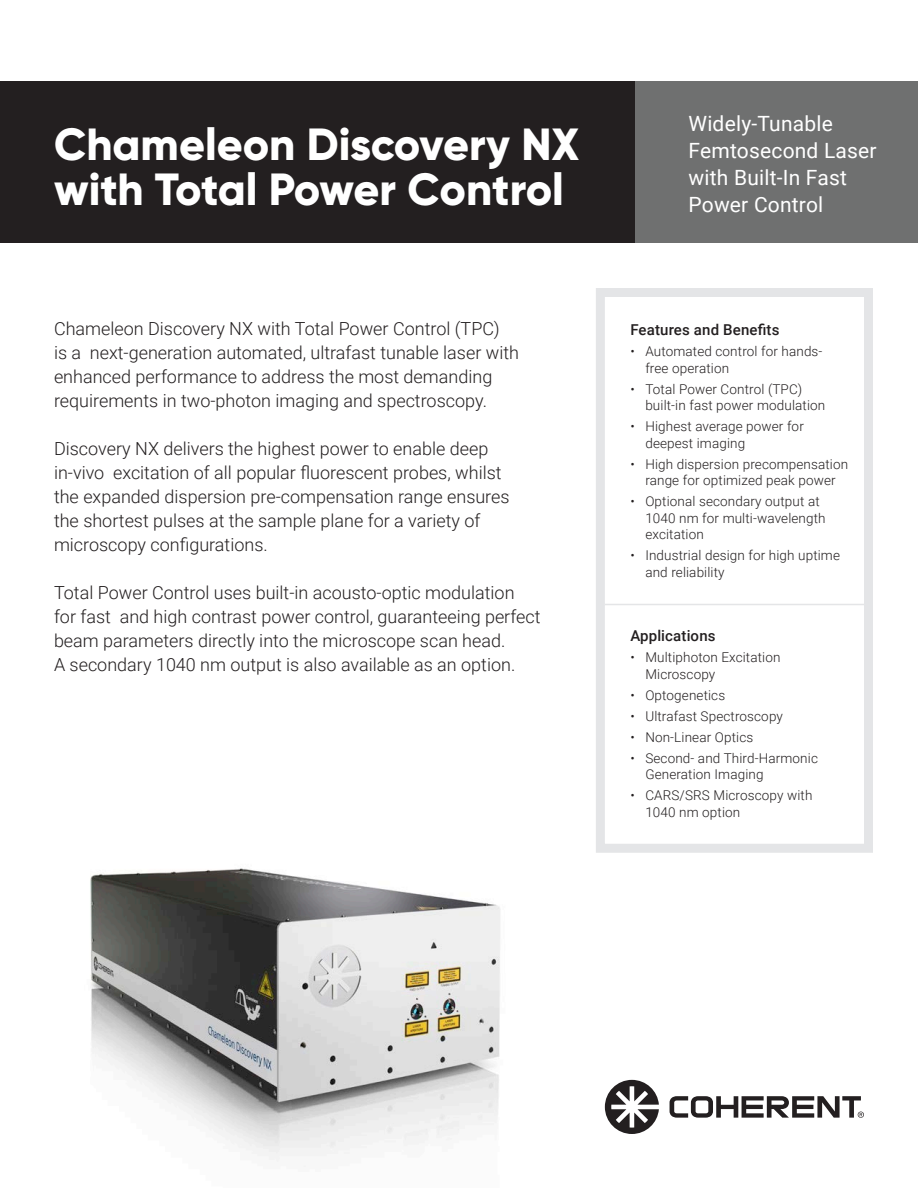
<style>
.page{position:relative;width:918px;height:1188px;background:#fff}
.page>*{position:absolute;margin:0;border:0;box-sizing:border-box;transform-origin:0 0}
.t1{font:800 45px/45px "Gilroy";color:#fff}
.t2{font:21px/27px "Roboto";letter-spacing:.01em;color:#fff}
.t3{font:300 18px/24px "Roboto";color:#231f20}
.t4{font:500 15px "Roboto";letter-spacing:.01em;color:#231f20}
.t5{font:300 13.5px/16.5px "Roboto";letter-spacing:.01em;color:#231f20}
</style>
<div class="page">
<div style="left:634px;top:81px;width:284px;height:162px;background:#6f7070"></div>
<div style="left:0;top:81px;width:634px;height:162px;background:#231f20"></div>
<svg style="left:670px;top:1096px;width:194px;height:22px"></svg>
<svg style="left:605px;top:1080px;width:54px;height:54px"></svg>
<svg style="left:596px;top:288px;width:277px;height:565px"></svg>
<hr style="left:605px;top:604px;width:259px;height:1px;background:#e4e5e7">
<img style="left:90px;top:868px;width:410px;height:299px">
<p class="t1" style="left:54px;top:121px;width:527px">Chameleon Discovery NX with Total Power Control</p>
<p class="t3" style="left:54px;top:316px;width:467px">Chameleon Discovery NX with Total Power Control (TPC)<br>is a next-generation automated, ultrafast tunable laser with enhanced performance to address the most demanding requirements in two-photon imaging and spectroscopy.</p>
<p class="t3" style="left:54px;top:436px;width:457px">Discovery NX delivers the highest power to enable deep in-vivo excitation of all popular fluorescent probes, whilst the expanded dispersion pre-compensation range ensures the shortest pulses at the sample plane for a variety of microscopy configurations.</p>
<p class="t3" style="left:54px;top:580px;width:488px">Total Power Control uses built-in acousto-optic modulation for fast and high contrast power control, guaranteeing perfect beam parameters directly into the microscope scan head.<br>A secondary 1040 nm output is also available as an option.</p>
<p class="t2" style="left:688px;top:109px;width:190px">Widely-Tunable<br>Femtosecond Laser with Built-In Fast<br>Power Control</p>
<p class="t4" style="left:630px;top:319px;width:151px">Features and Benefits</p>
<p class="t5" style="left:645px;top:343px;width:179px;text-indent:-15px">• Automated control for hands&shy;free operation</p>
<p class="t5" style="left:645px;top:380px;width:181px;text-indent:-15px">• Total Power Control (TPC) built-in fast power modulation</p>
<p class="t5" style="left:645px;top:418px;width:160px;text-indent:-15px">• Highest average power for deepest imaging</p>
<p class="t5" style="left:630px;top:455px;width:219px;text-align:center">• High dispersion precompensation range for optimized peak power</p>
<p class="t5" style="left:645px;top:493px;width:182px;text-indent:-15px">• Optional secondary output at<br>1040 nm for multi-wavelength excitation</p>
<p class="t5" style="left:645px;top:547px;width:196px;text-indent:-15px">• Industrial design for high uptime and reliability</p>
<p class="t4" style="left:630px;top:625px;width:87px">Applications</p>
<p class="t5" style="left:645px;top:649px;width:137px;text-indent:-15px">• Multiphoton Excitation<br>Microscopy</p>
<p class="t5" style="left:630px;top:686px;width:96px">• Optogenetics</p>
<p class="t5" style="left:630px;top:707px;width:154px">• Ultrafast Spectroscopy</p>
<p class="t5" style="left:630px;top:728px;width:124px">• Non-Linear Optics</p>
<p class="t5" style="left:645px;top:749px;width:174px;text-indent:-15px">• Second- and Third-Harmonic<br>Generation Imaging</p>
<p class="t5" style="left:645px;top:787px;width:169px;text-indent:-15px">• CARS/SRS Microscopy with<br>1040 nm option</p>
</div>
